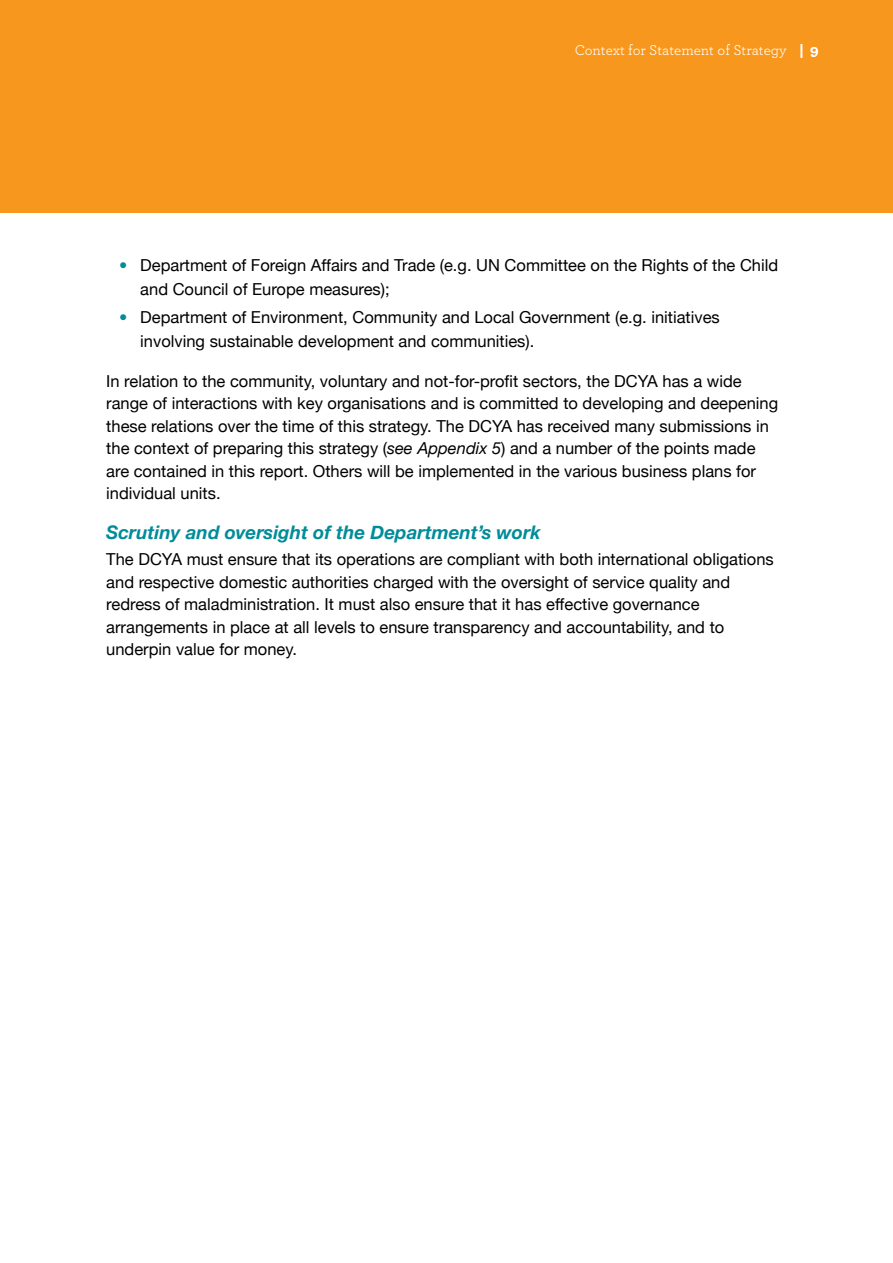
<style>
.page{position:relative;width:893px;height:1263px;background:#fff}
.page>*{position:absolute;margin:0;border:0;box-sizing:border-box;transform-origin:0 0}
.t1{font:italic 700 18.75px "Helvetica Neue";color:#008c99}
.t2{font:16.5px/22.5px "Helvetica Neue";color:#000}
.t3{font:15px "Archer";color:#fff}
.s1{font-weight:700}
.s2{color:#008c99}
.s3{font-style:italic}
</style>
<div class="page">
<div style="left:0;top:0;width:893px;height:213px;background:#f8971d"></div>
<p class="t3" style="left:575px;top:39px;width:246px">Context for Statement of Strategy <span class="s1">| 9</span></p>
<p class="t2" style="left:140px;top:253px;width:639px;line-height:24px;text-indent:-21px"><span class="s2">•</span> Department of Foreign Affairs and Trade (e.g. UN Committee on the Rights of the Child and Council of Europe measures);</p>
<p class="t2" style="left:140px;top:305px;width:581px;line-height:24px;text-indent:-21px"><span class="s2">•</span> Department of Environment, Community and Local Government (e.g. initiatives involving sustainable development and communities).</p>
<p class="t2" style="left:106px;top:369px;width:673px">In relation to the community, voluntary and not-for-profit sectors, the DCYA has a wide range of interactions with key organisations and is committed to developing and deepening these relations over the time of this strategy. The DCYA has received many submissions in the context of preparing this strategy (<span class="s3">see Appendix 5</span>) and a number of the points made are contained in this report. Others will be implemented in the various business plans for individual units.</p>
<p class="t1" style="left:106px;top:520px;width:436px">Scrutiny and oversight of the Department’s work</p>
<p class="t2" style="left:106px;top:548px;width:669px">The DCYA must ensure that its operations are compliant with both international obligations and respective domestic authorities charged with the oversight of service quality and redress of maladministration. It must also ensure that it has effective governance arrangements in place at all levels to ensure transparency and accountability, and to underpin value for money.</p>
</div>
